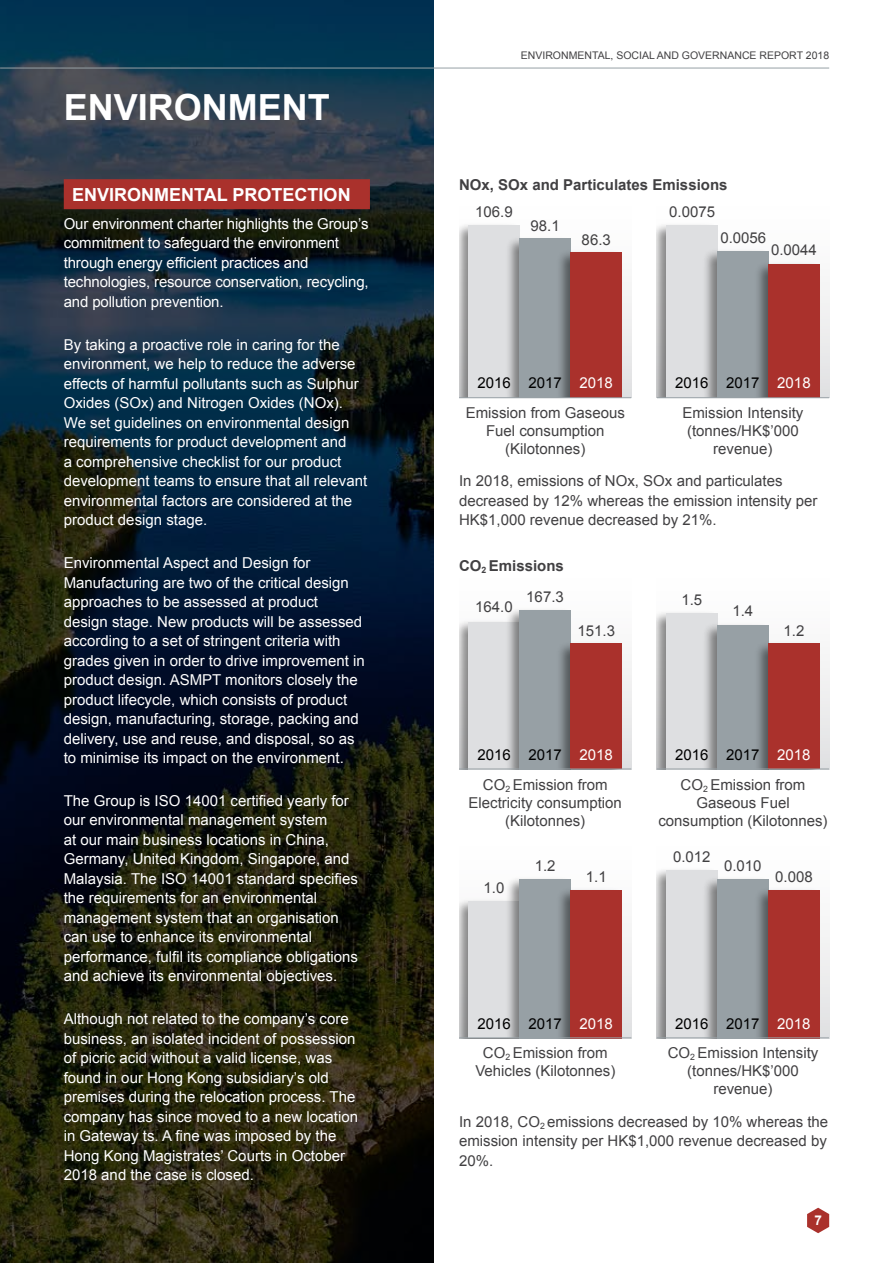
<style>
.page{position:relative;width:893px;height:1263px;background:#fff}
.page>*{position:absolute;margin:0;border:0;box-sizing:border-box;transform-origin:0 0}
.t1{font:700 36px "Arial";color:#fff}
.t2{font:700 18px "Arial";color:#fff}
.t3{font:15px/19.5px "Arial";color:#fff}
.t4{font:15px/18px "Arial";color:#414042;text-align:center}
.t5{font:15px "Arial";color:#000}
.t6{font:700 15px "Arial";color:#414042}
.t7{font:700 13.5px "Arial";color:#fff}
.t8{font:10.5px "Arial";color:#414042}
.s1{color:#fff}
</style>
<div class="page">
<img style="left:0;top:0;width:434px;height:1263px">
<div style="left:459px;top:188px;width:172px;height:210px;background:linear-gradient(to bottom,#fff,#e2e2e4)"></div>
<div style="left:459px;top:222px;width:62px;height:176px;background:#000;opacity:.45"></div>
<div style="left:469px;top:225px;width:51px;height:173px;background:#dedfe1"></div>
<div style="left:505px;top:236px;width:67px;height:162px;background:#000;opacity:.45"></div>
<div style="left:520px;top:239px;width:51px;height:159px;background:#97a0a5"></div>
<div style="left:556px;top:249px;width:67px;height:149px;background:#000;opacity:.45"></div>
<div style="left:571px;top:252px;width:51px;height:146px;background:#aa312c"></div>
<div style="left:459px;top:619px;width:62px;height:150px;background:#000;opacity:.45"></div>
<div style="left:469px;top:622px;width:51px;height:147px;background:#dedfe1"></div>
<div style="left:505px;top:607px;width:67px;height:162px;background:#000;opacity:.45"></div>
<div style="left:520px;top:610px;width:51px;height:159px;background:#97a0a5"></div>
<div style="left:556px;top:641px;width:67px;height:128px;background:#000;opacity:.45"></div>
<div style="left:571px;top:643px;width:51px;height:126px;background:#aa312c"></div>
<div style="left:459px;top:899px;width:62px;height:139px;background:#000;opacity:.45"></div>
<div style="left:469px;top:901px;width:51px;height:137px;background:#dedfe1"></div>
<div style="left:505px;top:876px;width:67px;height:162px;background:#000;opacity:.45"></div>
<div style="left:520px;top:879px;width:51px;height:159px;background:#97a0a5"></div>
<div style="left:556px;top:887px;width:67px;height:151px;background:#000;opacity:.45"></div>
<div style="left:571px;top:890px;width:51px;height:148px;background:#aa312c"></div>
<div style="left:657px;top:829px;width:172px;height:209px;background:linear-gradient(to bottom,#fff,#e2e2e4)"></div>
<div style="left:657px;top:867px;width:62px;height:171px;background:#000;opacity:.45"></div>
<div style="left:666px;top:870px;width:51px;height:168px;background:#dedfe1"></div>
<div style="left:702px;top:876px;width:68px;height:162px;background:#000;opacity:.45"></div>
<div style="left:717px;top:879px;width:51px;height:159px;background:#97a0a5"></div>
<div style="left:754px;top:887px;width:67px;height:151px;background:#000;opacity:.45"></div>
<div style="left:768px;top:890px;width:51px;height:148px;background:#aa312c"></div>
<div style="left:657px;top:610px;width:62px;height:159px;background:#000;opacity:.45"></div>
<div style="left:666px;top:613px;width:51px;height:156px;background:#dedfe1"></div>
<div style="left:702px;top:622px;width:68px;height:147px;background:#000;opacity:.45"></div>
<div style="left:717px;top:625px;width:51px;height:144px;background:#97a0a5"></div>
<div style="left:754px;top:641px;width:67px;height:128px;background:#000;opacity:.45"></div>
<div style="left:768px;top:643px;width:51px;height:126px;background:#aa312c"></div>
<hr style="left:459px;top:1037px;width:172px;height:1px;background:#97a0a5">
<hr style="left:657px;top:1037px;width:172px;height:1px;background:#97a0a5">
<hr style="left:459px;top:769px;width:172px;height:1px;background:#97a0a5">
<hr style="left:657px;top:769px;width:172px;height:1px;background:#97a0a5">
<div style="left:64px;top:179px;width:306px;height:30px;background:#aa312c"></div>
<div style="left:657px;top:222px;width:62px;height:176px;background:#000;opacity:.45"></div>
<div style="left:666px;top:225px;width:51px;height:173px;background:#dedfe1"></div>
<div style="left:702px;top:249px;width:68px;height:149px;background:#000;opacity:.45"></div>
<div style="left:717px;top:251px;width:51px;height:147px;background:#97a0a5"></div>
<div style="left:754px;top:261px;width:67px;height:137px;background:#000;opacity:.45"></div>
<div style="left:768px;top:264px;width:51px;height:134px;background:#aa312c"></div>
<hr style="left:459px;top:397px;width:172px;height:1px;background:#97a0a5">
<hr style="left:657px;top:397px;width:172px;height:1px;background:#97a0a5">
<hr style="left:0;top:68px;width:829px;height:1px;background:#97a0a5">
<svg style="left:807px;top:1208px;width:22px;height:25px"></svg>
<h1 class="t1" style="left:64px;top:83px;width:268px">ENVIRONMENT</h1>
<p class="t2" style="left:72px;top:182px;width:280px">ENVIRONMENTAL PROTECTION</p>
<p class="t3" style="left:64px;top:214px;width:306px">Our environment charter highlights the Group’s commitment to safeguard the environment through energy efficient practices and technologies, resource conservation, recycling, and pollution prevention.</p>
<p class="t3" style="left:64px;top:335px;width:305px">By taking a proactive role in caring for the environment, we help to reduce the adverse effects of harmful pollutants such as Sulphur Oxides (SOx) and Nitrogen Oxides (NOx).<br>We set guidelines on environmental design requirements for product development and<br>a comprehensive checklist for our product development teams to ensure that all relevant environmental factors are considered at the product design stage.</p>
<p class="t3" style="left:64px;top:553px;width:302px">Environmental Aspect and Design for Manufacturing are two of the critical design approaches to be assessed at product design stage. New products will be assessed according to a set of stringent criteria with grades given in order to drive improvement in product design. ASMPT monitors closely the product lifecycle, which consists of product design, manufacturing, storage, packing and delivery, use and reuse, and disposal, so as to minimise its impact on the environment.</p>
<p class="t3" style="left:64px;top:791px;width:296px">The Group is ISO 14001 certified yearly for our environmental management system<br>at our main business locations in China, Germany, United Kingdom, Singapore, and Malaysia. The ISO 14001 standard specifies the requirements for an environmental management system that an organisation can use to enhance its environmental performance, fulfil its compliance obligations and achieve its environmental objectives.</p>
<p class="t3" style="left:64px;top:1009px;width:296px">Although not related to the company’s core business, an isolated incident of possession of picric acid without a valid license, was found in our Hong Kong subsidiary’s old premises during the relocation process. The company has since moved to a new location in Gateway ts. A fine was imposed by the Hong Kong Magistrates’ Courts in October 2018 and the case is closed.</p>
<p class="t8" style="left:521px;top:48px;width:310px">ENVIRONMENTAL, SOCIAL AND GOVERNANCE REPORT 2018</p>
<p class="t6" style="left:459px;top:174px;width:270px">NOx, SOx and Particulates Emissions</p>
<p class="t4" style="left:475px;top:203px;width:39px">106.9</p>
<p class="t4" style="left:669px;top:203px;width:47px">0.0075</p>
<p class="t4" style="left:530px;top:216px;width:31px">98.1</p>
<p class="t4" style="left:582px;top:230px;width:31px">86.3</p>
<p class="t4" style="left:720px;top:229px;width:47px">0.0056</p>
<p class="t4" style="left:771px;top:241px;width:47px">0.0044</p>
<p class="t5" style="left:477px;top:373px;width:137px">2016 2017 <span class="s1">2018</span></p>
<p class="t5" style="left:675px;top:373px;width:137px">2016 2017 <span class="s1">2018</span></p>
<p class="t4" style="left:466px;top:404px;width:161px">Emission from Gaseous<br>Fuel consumption (Kilotonnes)</p>
<p class="t4" style="left:682px;top:404px;width:122px">Emission Intensity (tonnes/HK$’000 revenue)</p>
<p class="t4" style="left:459px;top:472px;width:360px;line-height:19.5px;text-align:left">In 2018, emissions of NOx, SOx and particulates decreased by 12% whereas the emission intensity per<br>HK$1,000 revenue decreased by 21%.</p>
<p class="t6" style="left:459px;top:556px;width:106px">CO<sub>2</sub> Emissions</p>
<p class="t4" style="left:475px;top:598px;width:39px">164.0</p>
<p class="t4" style="left:526px;top:588px;width:39px">167.3</p>
<p class="t4" style="left:681px;top:590px;width:22px">1.5</p>
<p class="t4" style="left:732px;top:602px;width:22px">1.4</p>
<p class="t4" style="left:577px;top:622px;width:39px">151.3</p>
<p class="t4" style="left:783px;top:622px;width:22px">1.2</p>
<p class="t5" style="left:477px;top:745px;width:137px">2016 2017 <span class="s1">2018</span></p>
<p class="t5" style="left:675px;top:745px;width:137px">2016 2017 <span class="s1">2018</span></p>
<p class="t4" style="left:469px;top:775px;width:155px">CO<sub>2</sub> Emission from<br>Electricity consumption (Kilotonnes)</p>
<p class="t4" style="left:658px;top:775px;width:171px">CO<sub>2</sub> Emission from<br>Gaseous Fuel consumption (Kilotonnes)</p>
<p class="t4" style="left:484px;top:879px;width:22px">1.0</p>
<p class="t4" style="left:535px;top:857px;width:22px">1.2</p>
<p class="t4" style="left:586px;top:868px;width:22px">1.1</p>
<p class="t4" style="left:673px;top:847px;width:39px">0.012</p>
<p class="t4" style="left:724px;top:857px;width:39px">0.010</p>
<p class="t4" style="left:775px;top:868px;width:39px">0.008</p>
<p class="t5" style="left:477px;top:1013px;width:137px">2016 2017 <span class="s1">2018</span></p>
<p class="t5" style="left:675px;top:1013px;width:137px">2016 2017 <span class="s1">2018</span></p>
<p class="t4" style="left:475px;top:1044px;width:142px">CO<sub>2</sub> Emission from<br>Vehicles (Kilotonnes)</p>
<p class="t4" style="left:668px;top:1044px;width:152px">CO<sub>2</sub> Emission Intensity (tonnes/HK$’000 revenue)</p>
<p class="t4" style="left:459px;top:1112px;width:371px;line-height:19.5px;text-align:justify">In 2018, CO<sub>2</sub> emissions decreased by 10% whereas the emission intensity per HK$1,000 revenue decreased by 20%.</p>
<p class="t7" style="left:814px;top:1211px;width:9px">7</p>
</div>
